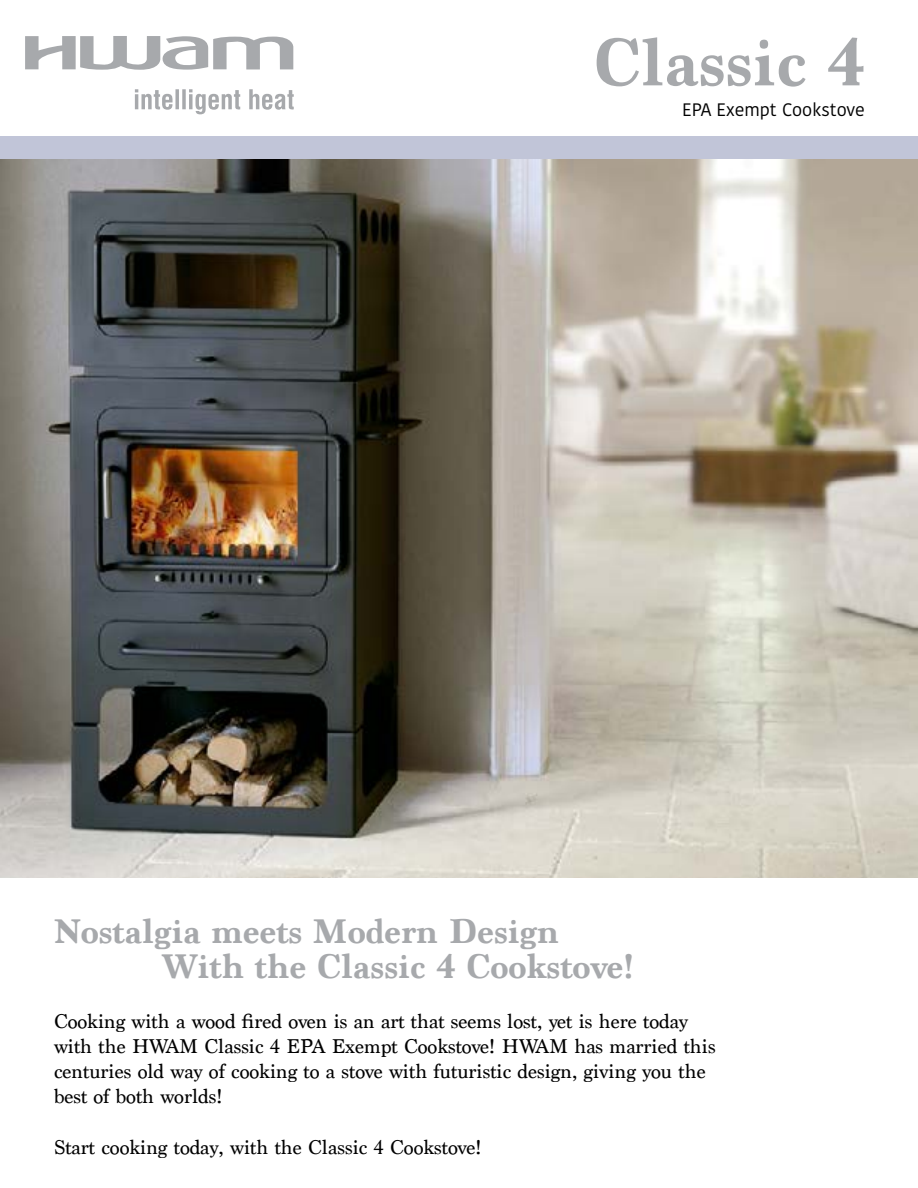
<style>
.page{position:relative;width:918px;height:1188px;background:#fff}
.page>*{position:absolute;margin:0;border:0;box-sizing:border-box;transform-origin:0 0}
.t1{font:700 70.5px "Marion";color:#a7a9ac}
.t2{font:700 36px/34.5px "Marion";color:#a7a9ac}
.t3{font:21px/25.2px "Marion";color:#000}
.t4{font:18px "Kohinoor Bangla";color:#000}
</style>
<div class="page">
<div style="left:0;top:137px;width:918px;height:23px;background:#c1c5d8"></div>
<svg style="left:135px;top:89px;width:159px;height:25px"></svg>
<svg style="left:25px;top:36px;width:269px;height:34px"></svg>
<img style="left:0;top:160px;width:918px;height:718px">
<h1 class="t1" style="left:593px;top:20px;width:273px">Classic 4</h1>
<p class="t4" style="left:682px;top:96px;width:184px">EPA Exempt Cookstove</p>
<h2 class="t2" style="left:162px;top:915px;width:475px;text-indent:-108px">Nostalgia meets Modern Design<br>With the Classic 4 Cookstove!</h2>
<p class="t3" style="left:54px;top:1008px;width:663px">Cooking with a wood fired oven is an art that seems lost, yet is here today with the HWAM Classic 4 EPA Exempt Cookstove! HWAM has married this centuries old way of cooking to a stove with futuristic design, giving you the best of both worlds!</p>
<p class="t3" style="left:54px;top:1134px;width:429px">Start cooking today, with the Classic 4 Cookstove!</p>
</div>
